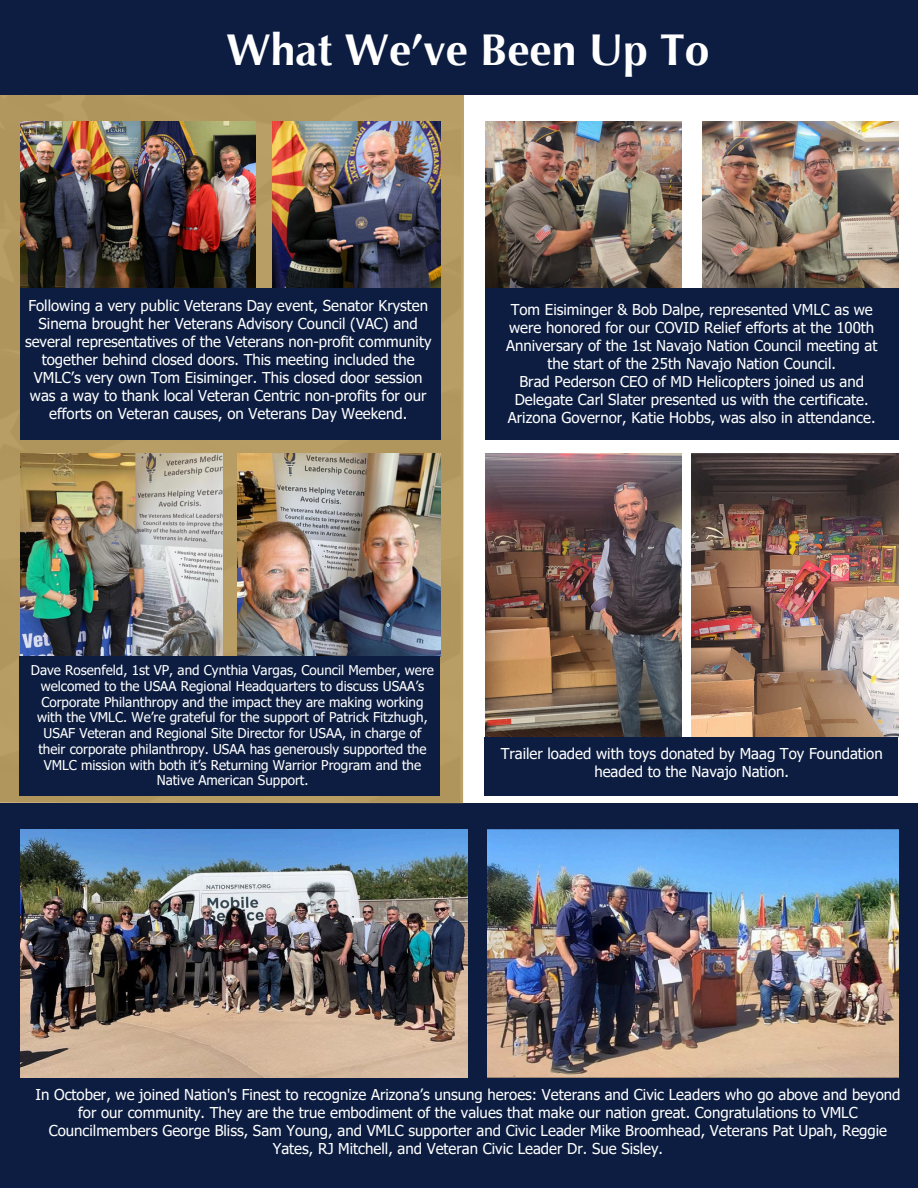
<style>
.page{position:relative;width:918px;height:1188px;background:#fff}
.page>*{position:absolute;margin:0;border:0;box-sizing:border-box;transform-origin:0 0}
.t1{font:700 44.4px "Optima LT Pro";color:#fff}
.t2{font:15px/18px "Tahoma";color:#fff;text-align:center}
.t3{font:13.5px/15.8px "Tahoma";color:#fff;text-align:center}
</style>
<div class="page">
<div style="left:0;top:803px;width:918px;height:385px;background:#0c1d41"></div>
<div style="left:0;top:95px;width:464px;height:708px;background:#b3985f"></div>
<img style="left:488px;top:829px;width:410px;height:249px">
<img style="left:20px;top:829px;width:448px;height:249px">
<img style="left:20px;top:121px;width:235px;height:168px">
<img style="left:273px;top:121px;width:167px;height:168px">
<img style="left:238px;top:454px;width:202px;height:202px">
<img style="left:20px;top:453px;width:203px;height:203px">
<img style="left:702px;top:121px;width:197px;height:168px">
<img style="left:485px;top:121px;width:197px;height:168px">
<div style="left:0;top:0;width:918px;height:95px;background:#0c1d41"></div>
<img style="left:691px;top:454px;width:208px;height:283px">
<img style="left:485px;top:454px;width:197px;height:283px">
<div style="left:20px;top:289px;width:420px;height:151px;background:#0c1d41"></div>
<div style="left:485px;top:289px;width:413px;height:151px;background:#0c1d41"></div>
<div style="left:20px;top:656px;width:420px;height:139px;background:#0c1d41"></div>
<div style="left:484px;top:737px;width:414px;height:58px;background:#0c1d41"></div>
<p class="t1" style="left:226px;top:32px;width:485px">What We’ve Been Up To</p>
<p class="t2" style="left:25px;top:296px;width:408px">Following a very public Veterans Day event, Senator Krysten Sinema brought her Veterans Advisory Council (VAC) and several representatives of the Veterans non-profit community together behind closed doors. This meeting included the VMLC’s very own Tom Eisiminger. This closed door session was a way to thank local Veteran Centric non-profits for our efforts on Veteran causes, on Veterans Day Weekend.</p>
<p class="t2" style="left:506px;top:300px;width:373px">Tom Eisiminger &amp; Bob Dalpe, represented VMLC as we were honored for our COVID Relief efforts at the 100th Anniversary of the 1st Navajo Nation Council meeting at the start of the 25th Navajo Nation Council.</p>
<p class="t2" style="left:508px;top:372px;width:369px">Brad Pederson CEO of MD Helicopters joined us and<br>Delegate Carl Slater presented us with the certificate.<br>Arizona Governor, Katie Hobbs, was also in attendance.</p>
<p class="t3" style="left:31px;top:662px;width:405px">Dave Rosenfeld, 1st VP, and Cynthia Vargas, Council Member, were welcomed to the USAA Regional Headquarters to discuss USAA’s Corporate Philanthropy and the impact they are making working with the VMLC. We’re grateful for the support of Patrick Fitzhugh, USAF Veteran and Regional Site Director for USAA, in charge of their corporate philanthropy. USAA has generously supported the VMLC mission with both it’s Returning Warrior Program and the Native American Support.</p>
<p class="t2" style="left:501px;top:745px;width:384px">Trailer loaded with toys donated by Maag Toy Foundation headed to the Navajo Nation.</p>
<p class="t2" style="left:35px;top:1085px;width:866px">In October, we joined Nation's Finest to recognize Arizona’s unsung heroes: Veterans and Civic Leaders who go above and beyond for our community. They are the true embodiment of the values that make our nation great. Congratulations to VMLC Councilmembers George Bliss, Sam Young, and VMLC supporter and Civic Leader Mike Broomhead, Veterans Pat Upah, Reggie Yates, RJ Mitchell, and Veteran Civic Leader Dr. Sue Sisley.</p>
</div>
